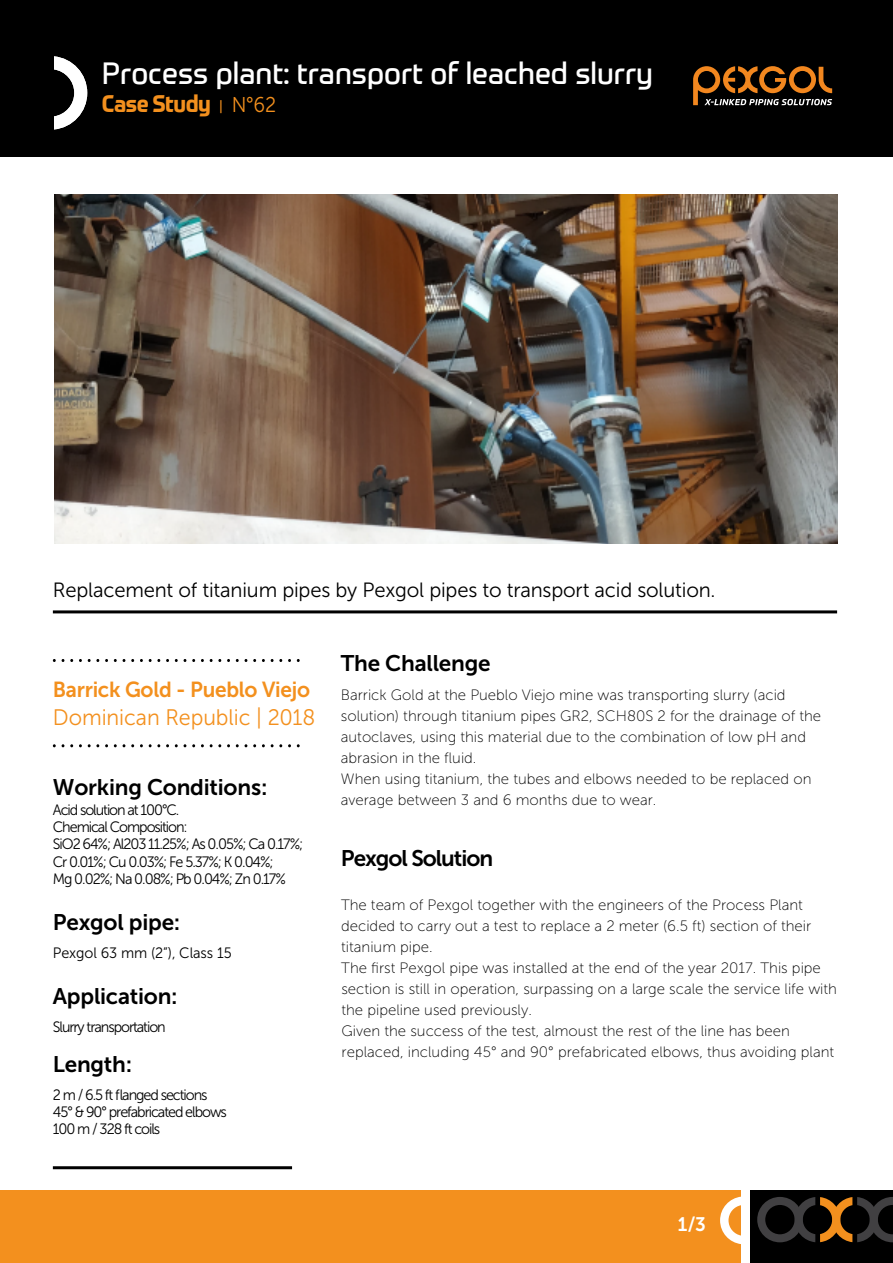
<style>
.page{position:relative;width:893px;height:1263px;background:#fff}
.page>*{position:absolute;margin:0;border:0;box-sizing:border-box;transform-origin:0 0}
.t1{font:30px "Prometo";color:#fff}
.t2{font:700 23.4px "Prometo";letter-spacing:-.02em;color:#f3901e;scale:.92 1}
.t3{font:22.5px "Museo Sans 700";letter-spacing:-.01em;color:#000}
.t4{font:22.5px "Museo Sans 700";letter-spacing:-.045em;color:#000}
.t5{font:22.35px "Museo Sans 300";letter-spacing:-.005em;color:#f3901e;scale:.96 1}
.t6{font:21.75px "Museo Sans 700";letter-spacing:-.015em;color:#f3901e;scale:.96 1}
.t7{font:20.55px "Museo Sans 300";letter-spacing:-.01em;color:#000}
.t8{font:19.5px "Museo Sans 700";color:#fff;scale:.96 1}
.t9{font:15px/21px "Museo Sans 100";color:#000}
.t10{font:15px/17.2px "Museo Sans 300";letter-spacing:-.075em;color:#000;scale:.96 1}
.t11{font:15px "Museo Sans 300";letter-spacing:-.005em;color:#000;scale:.96 1}
.s1{font-family:"Museo Sans 300";font-weight:400;font-size:13.8px}
.s2{font-family:"Museo Sans 300";font-weight:400;font-size:21.3px}
</style>
<div class="page">
<div style="left:0;top:1190px;width:740px;height:73px;background:#f3901e"></div>
<svg style="left:720px;top:1196px;width:21px;height:48px"></svg>
<div style="left:750px;top:1190px;width:143px;height:73px;background:#000"></div>
<svg style="left:757px;top:1197px;width:136px;height:45px"></svg>
<div style="left:0;top:0;width:893px;height:156px;background:#000"></div>
<svg style="left:54px;top:56px;width:33px;height:73px"></svg>
<svg style="left:693px;top:66px;width:139px;height:39px"></svg>
<hr style="left:53px;top:610px;width:784px;height:3px;background:#000">
<hr style="left:53px;top:1166px;width:239px;height:3px;background:#000">
<svg style="left:88px;top:659px;width:11px;height:3px"></svg>
<svg style="left:149px;top:659px;width:11px;height:3px"></svg>
<svg style="left:210px;top:659px;width:11px;height:3px"></svg>
<svg style="left:271px;top:659px;width:11px;height:3px"></svg>
<svg style="left:88px;top:744px;width:11px;height:3px"></svg>
<svg style="left:149px;top:744px;width:11px;height:3px"></svg>
<svg style="left:210px;top:744px;width:11px;height:3px"></svg>
<svg style="left:271px;top:744px;width:11px;height:3px"></svg>
<img style="left:55px;top:195px;width:783px;height:348px">
<h1 class="t1" style="left:102px;top:55px;width:553px">Process plant: transport of leached slurry</h1>
<h2 class="t2" style="left:102px;top:89px;width:191px">Case Study <span class="s1">|</span> <span class="s2">N°62</span></h2>
<h3 class="t7" style="left:53px;top:579px;width:664px">Replacement of titanium pipes by Pexgol pipes to transport acid solution.</h3>
<h3 class="t6" style="left:53px;top:677px;width:270px">Barrick Gold - Pueblo Viejo</h3>
<h3 class="t5" style="left:53px;top:705px;width:275px">Dominican Republic | 2018</h3>
<h3 class="t3" style="left:53px;top:774px;width:216px">Working Conditions:</h3>
<p class="t10" style="left:53px;top:801px;width:262px">Acid solution at 100°C.<br>Chemical Composition:<br>SiO2 64%; Al203 11.25%; As 0.05%; Ca 0.17%;<br>Cr 0.01%; Cu 0.03%; Fe 5.37%; K 0.04%;<br>Mg 0.02%; Na 0.08%; Pb 0.04%; Zn 0.17%</p>
<h3 class="t3" style="left:53px;top:909px;width:129px">Pexgol pipe:</h3>
<p class="t11" style="left:53px;top:944px;width:188px">Pexgol 63 mm (2”), Class 15</p>
<h3 class="t3" style="left:53px;top:983px;width:126px">Application:</h3>
<p class="t10" style="left:53px;top:1018px;width:119px">Slurry transportation</p>
<h3 class="t3" style="left:53px;top:1051px;width:81px">Length:</h3>
<p class="t10" style="left:53px;top:1086px;width:183px">2 m / 6.5 ft flanged sections<br>45° &amp; 90° prefabricated elbows<br>100 m / 328 ft coils</p>
<h3 class="t3" style="left:341px;top:650px;width:151px">The Challenge</h3>
<p class="t9" style="left:341px;top:684px;width:482px">Barrick Gold at the Pueblo Viejo mine was transporting slurry (acid solution) through titanium pipes GR2, SCH80S 2 for the drainage of the autoclaves, using this material due to the combination of low pH and abrasion in the fluid.<br>When using titanium, the tubes and elbows needed to be replaced on average between 3 and 6 months due to wear.</p>
<h3 class="t4" style="left:341px;top:845px;width:154px">Pexgol Solution</h3>
<p class="t9" style="left:341px;top:894px;width:498px">The team of Pexgol together with the engineers of the Process Plant decided to carry out a test to replace a 2 meter (6.5 ft) section of their titanium pipe.<br>The first Pexgol pipe was installed at the end of the year 2017. This pipe section is still in operation, surpassing on a large scale the service life with the pipeline used previously.<br>Given the success of the test, almoust the rest of the line has been replaced, including 45° and 90° prefabricated elbows, thus avoiding plant</p>
<h3 class="t8" style="left:678px;top:1213px;width:30px">1/3</h3>
</div>
